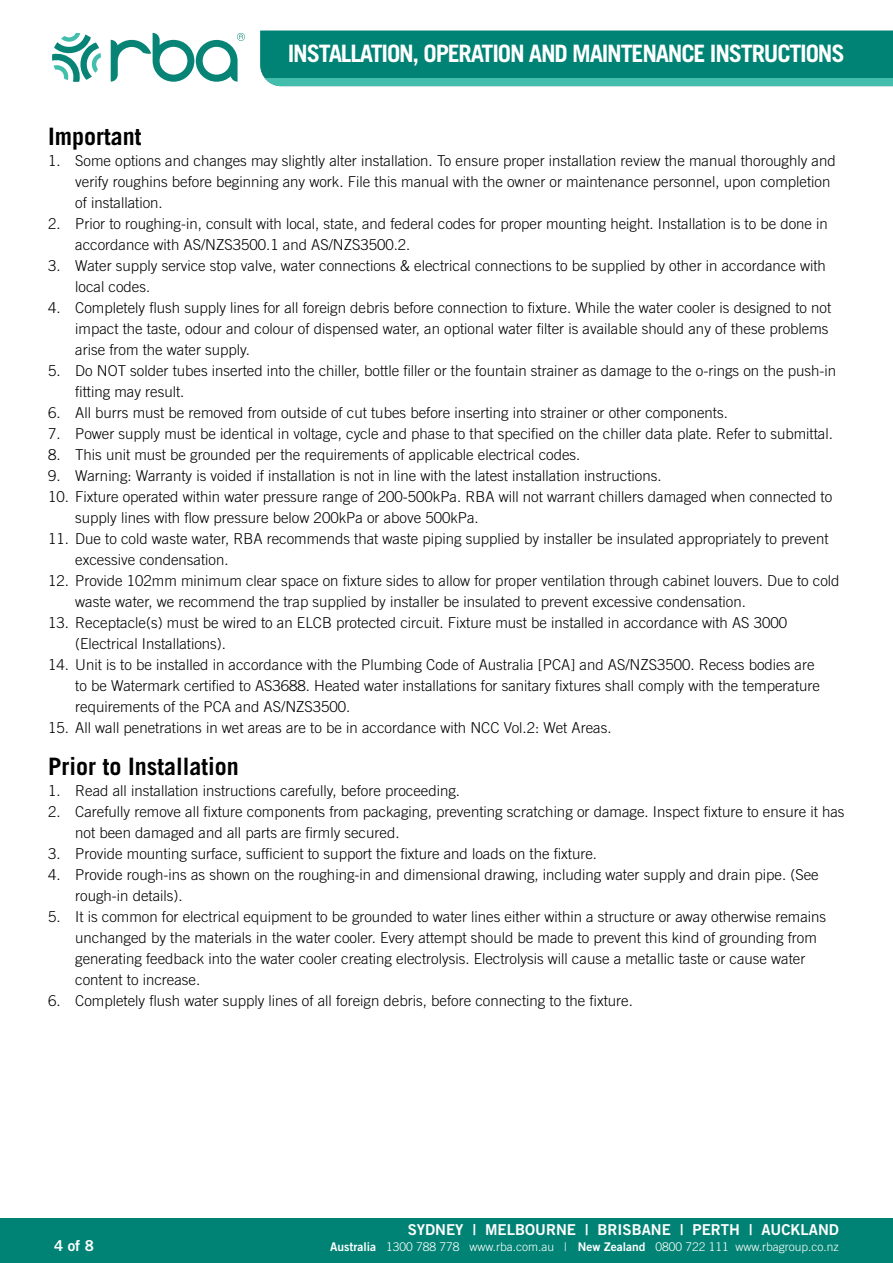
<style>
.page{position:relative;width:893px;height:1263px;background:#fff}
.page>*{position:absolute;margin:0;border:0;box-sizing:border-box;transform-origin:0 0}
.t1{font:700 24px "Trade Gothic LT Std";letter-spacing:-.05em;color:#fff}
.t2{font:700 24px "Trade Gothic LT Std";color:#000}
.t3{font:300 15px/21px "Trade Gothic LT Std";color:#000}
.t4{font:15px "Trade Gothic LT Std Bd 2";color:#fff}
.t5{font:300 12px "Trade Gothic LT Std";color:#fff}
.s1{font-family:"Trade Gothic LT Std Bd 2";font-weight:400}
</style>
<div class="page">
<svg style="left:111px;top:33px;width:134px;height:49px"></svg>
<svg style="left:52px;top:33px;width:49px;height:49px"></svg>
<div style="left:260px;top:31px;width:633px;height:47px;background:#008375"></div>
<div style="left:260px;top:78px;width:633px;height:8px;background:#44beac"></div>
<div style="left:0;top:1218px;width:893px;height:45px;background:#008375"></div>
<h1 class="t1" style="left:288px;top:39px;width:558px">INSTALLATION, OPERATION AND MAINTENANCE INSTRUCTIONS</h1>
<h1 class="t2" style="left:48px;top:122px;width:95px">Important</h1>
<p class="t3" style="left:75px;top:150px;width:762px;text-indent:-27px">1. Some options and changes may slightly alter installation. To ensure proper installation review the manual thoroughly and verify roughins before beginning any work. File this manual with the owner or maintenance personnel, upon completion of installation.</p>
<p class="t3" style="left:75px;top:213px;width:754px;text-indent:-27px">2. Prior to roughing-in, consult with local, state, and federal codes for proper mounting height. Installation is to be done in accordance with AS/NZS3500.1 and AS/NZS3500.2.</p>
<p class="t3" style="left:75px;top:255px;width:752px;text-indent:-27px">3. Water supply service stop valve, water connections &amp; electrical connections to be supplied by other in accordance with local codes.</p>
<p class="t3" style="left:75px;top:297px;width:757px;text-indent:-27px">4. Completely flush supply lines for all foreign debris before connection to fixture. While the water cooler is designed to not impact the taste, odour and colour of dispensed water, an optional water filter is available should any of these problems arise from the water supply.</p>
<p class="t3" style="left:75px;top:360px;width:762px;text-indent:-27px">5. Do NOT solder tubes inserted into the chiller, bottle filler or the fountain strainer as damage to the o-rings on the push-in fitting may result.</p>
<p class="t3" style="left:48px;top:402px;width:681px">6. All burrs must be removed from outside of cut tubes before inserting into strainer or other components.</p>
<p class="t3" style="left:48px;top:423px;width:786px">7. Power supply must be identical in voltage, cycle and phase to that specified on the chiller data plate. Refer to submittal.</p>
<p class="t3" style="left:48px;top:444px;width:534px">8. This unit must be grounded per the requirements of applicable electrical codes.</p>
<p class="t3" style="left:48px;top:465px;width:615px">9. Warning: Warranty is voided if installation is not in line with the latest installation instructions.</p>
<p class="t3" style="left:75px;top:486px;width:758px;text-indent:-27px">10. Fixture operated within water pressure range of 200-500kPa. RBA will not warrant chillers damaged when connected to supply lines with flow pressure below 200kPa or above 500kPa.</p>
<p class="t3" style="left:75px;top:528px;width:755px;text-indent:-27px">11. Due to cold waste water, RBA recommends that waste piping supplied by installer be insulated appropriately to prevent excessive condensation.</p>
<p class="t3" style="left:75px;top:570px;width:766px;text-indent:-27px">12. Provide 102mm minimum clear space on fixture sides to allow for proper ventilation through cabinet louvers. Due to cold waste water, we recommend the trap supplied by installer be insulated to prevent excessive condensation.</p>
<p class="t3" style="left:75px;top:612px;width:713px;text-indent:-27px">13. Receptacle(s) must be wired to an ELCB protected circuit. Fixture must be installed in accordance with AS 3000 (Electrical Installations).</p>
<p class="t3" style="left:75px;top:654px;width:746px;text-indent:-27px">14. Unit is to be installed in accordance with the Plumbing Code of Australia [PCA] and AS/NZS3500. Recess bodies are to be Watermark certified to AS3688. Heated water installations for sanitary fixtures shall comply with the temperature requirements of the PCA and AS/NZS3500.</p>
<p class="t3" style="left:48px;top:717px;width:565px">15. All wall penetrations in wet areas are to be in accordance with NCC Vol.2: Wet Areas.</p>
<h1 class="t2" style="left:48px;top:752px;width:192px">Prior to Installation</h1>
<p class="t3" style="left:48px;top:780px;width:413px">1. Read all installation instructions carefully, before proceeding.</p>
<p class="t3" style="left:75px;top:801px;width:771px;text-indent:-27px">2. Carefully remove all fixture components from packaging, preventing scratching or damage. Inspect fixture to ensure it has not been damaged and all parts are firmly secured.</p>
<p class="t3" style="left:48px;top:843px;width:550px">3. Provide mounting surface, sufficient to support the fixture and loads on the fixture.</p>
<p class="t3" style="left:75px;top:864px;width:745px;text-indent:-27px">4. Provide rough-ins as shown on the roughing-in and dimensional drawing, including water supply and drain pipe. (See rough-in details).</p>
<p class="t3" style="left:75px;top:906px;width:752px;text-indent:-27px">5. It is common for electrical equipment to be grounded to water lines either within a structure or away otherwise remains unchanged by the materials in the water cooler. Every attempt should be made to prevent this kind of grounding from generating feedback into the water cooler creating electrolysis. Electrolysis will cause a metallic taste or cause water content to increase.</p>
<p class="t3" style="left:48px;top:990px;width:586px">6. Completely flush water supply lines of all foreign debris, before connecting to the fixture.</p>
<p class="t4" style="left:408px;top:1220px;width:433px">SYDNEY | MELBOURNE | BRISBANE | PERTH | AUCKLAND</p>
<p class="t4" style="left:54px;top:1237px;width:41px">4 of 8</p>
<p class="t5" style="left:330px;top:1240px;width:510px"><span class="s1">Australia</span> 1300 788 778 www.rba.com.au | <span class="s1">New Zealand</span> 0800 722 111 www.rbagroup.co.nz</p>
</div>
